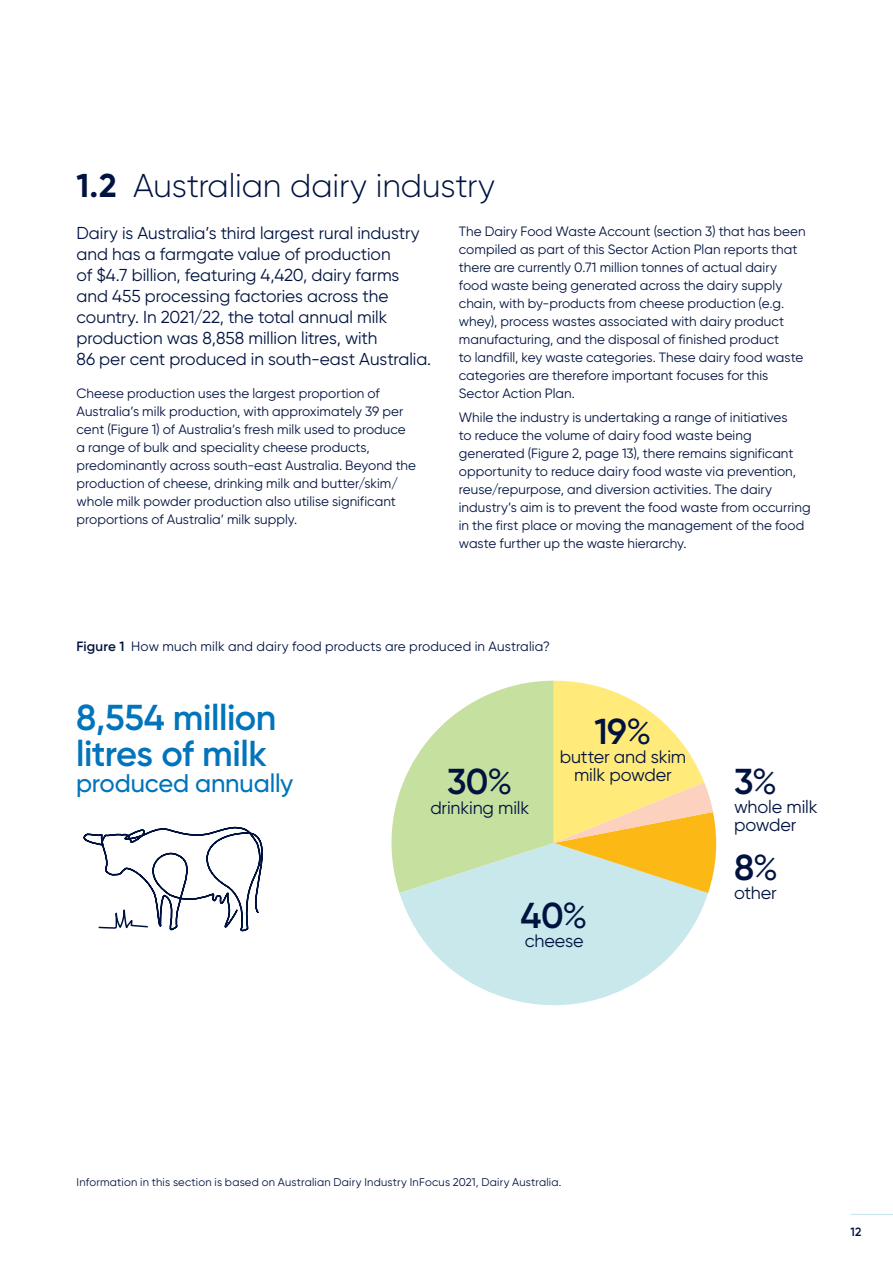
<style>
.page{position:relative;width:893px;height:1263px;background:#fff}
.page>*{position:absolute;margin:0;border:0;box-sizing:border-box;transform-origin:0 0}
.Body_copy{font:600 36px/36px "Gilroy";letter-spacing:-.015em;color:#0174bc}
.Body_copy-2{font:600 36px "Gilroy";color:#001340}
.Section_heading_02{font:300 33px "Gilroy";letter-spacing:-.005em;color:#001340}
.Body_copy-3{font:500 25.5px "Gilroy";letter-spacing:-.01em;color:#0174bc}
.TABLE_text{font:18px/18px "Gilroy";letter-spacing:-.01em;color:#001340;text-align:center}
.Intro_para{font:17.25px/21px "Gilroy";letter-spacing:-.005em;color:#001340}
.Body_copy-4{font:13.5px/18px "Gilroy";color:#001340}
.Table_title{font:13.5px "Gilroy";letter-spacing:.015em;color:#001340}
.t1{font:600 12px "Gilroy";color:#001340}
.Footnote{font:11.25px "Gilroy";letter-spacing:.02em;color:#001340}
.s1{font-weight:700}
.s2{font-weight:600}
.s3{font-weight:400}
</style>
<div class="page">
<svg style="left:399px;top:893px;width:309px;height:112px;fill:#c8e8ec"></svg>
<svg style="left:391px;top:681px;width:325px;height:212px"></svg>
<svg style="left:83px;top:826px;width:180px;height:106px"></svg>
<hr style="left:850px;top:1214px;width:43px;height:1px;background:#c8e8ec">
<p class="Section_heading_02" style="left:77px;top:165px;width:420px"><span class="s1">1.2</span> Australian dairy industry</p>
<p class="Intro_para" style="left:77px;top:222px;width:356px">Dairy is Australia’s third largest rural industry and has a farmgate value of production<br>of $4.7 billion, featuring 4,420, dairy farms and 455 processing factories across the country. In 2021/22, the total annual milk production was 8,858 million litres, with<br>86 per cent produced in south-east Australia.</p>
<p class="Body_copy-4" style="left:77px;top:384px;width:341px">Cheese production uses the largest proportion of Australia’s milk production, with approximately 39 per cent (Figure 1) of Australia’s fresh milk used to produce a range of bulk and speciality cheese products, predominantly across south-east Australia. Beyond the production of cheese, drinking milk and butter/skim/ whole milk powder production also utilise significant proportions of Australia’ milk supply.</p>
<p class="Body_copy-4" style="left:459px;top:222px;width:348px">The Dairy Food Waste Account (section 3) that has been compiled as part of this Sector Action Plan reports that there are currently 0.71 million tonnes of actual dairy food waste being generated across the dairy supply chain, with by-products from cheese production (e.g. whey), process wastes associated with dairy product manufacturing, and the disposal of finished product<br>to landfill, key waste categories. These dairy food waste categories are therefore important focuses for this Sector Action Plan.</p>
<p class="Body_copy-4" style="left:459px;top:408px;width:353px">While the industry is undertaking a range of initiatives<br>to reduce the volume of dairy food waste being generated (Figure 2, page 13), there remains significant opportunity to reduce dairy food waste via prevention, reuse/repurpose, and diversion activities. The dairy industry’s aim is to prevent the food waste from occurring in the first place or moving the management of the food waste further up the waste hierarchy.</p>
<p class="Table_title" style="left:77px;top:638px;width:475px"><span class="s2">Figure 1</span> How much milk and dairy food products are produced in Australia?</p>
<p class="Body_copy" style="left:76px;top:699px;width:202px">8,554 million litres of milk</p>
<p class="Body_copy-3" style="left:76px;top:767px;width:219px">produced annually</p>
<p class="Body_copy-2" style="left:447px;top:759px;width:67px">30<span class="s3">%</span></p>
<p class="TABLE_text" style="left:430px;top:798px;width:100px">drinking milk</p>
<p class="Body_copy-2" style="left:594px;top:709px;width:59px">19<span class="s3">%</span></p>
<p class="TABLE_text" style="left:560px;top:748px;width:128px">butter and skim milk powder</p>
<p class="Body_copy-2" style="left:521px;top:893px;width:69px">40<span class="s3">%</span></p>
<p class="TABLE_text" style="left:525px;top:932px;width:60px">cheese</p>
<p class="Body_copy-2" style="left:734px;top:759px;width:45px">3<span class="s3">%</span></p>
<p class="TABLE_text" style="left:734px;top:798px;width:85px;text-align:left">whole milk powder</p>
<p class="Body_copy-2" style="left:734px;top:845px;width:46px">8<span class="s3">%</span></p>
<p class="TABLE_text" style="left:734px;top:883px;width:44px">other</p>
<p class="Footnote" style="left:77px;top:1175px;width:486px">Information in this section is based on Australian Dairy Industry InFocus 2021, Dairy Australia.</p>
<p class="t1" style="left:850px;top:1224px;width:12px">12</p>
</div>
